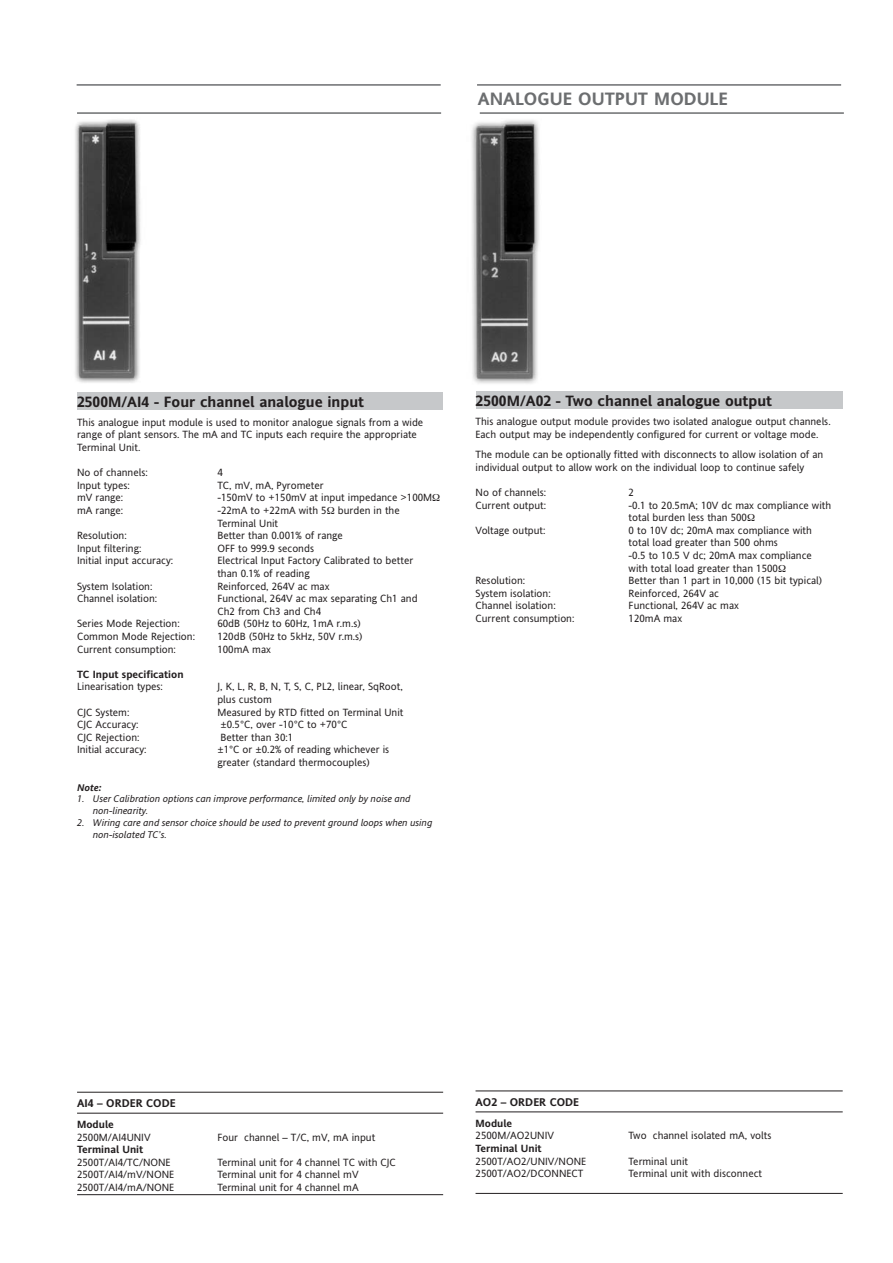
<style>
.page{position:relative;width:893px;height:1263px;background:#fff}
.page>*{position:absolute;margin:0;border:0;box-sizing:border-box;transform-origin:0 0}
.t1{font:700 18px "Invensys Andale";color:#6c6e70}
.t2{font:700 15px "Invensys Andale";color:#231f20}
.t3{font:700 11.25px "Invensys Andale";color:#231f20}
.t4{font:10.5px/12.6px "Invensys Andale";color:#231f20}
.t5{font:700 10.5px "Invensys Andale";color:#231f20}
.t6{font:italic 9.75px/11.7px "Invensys Andale";color:#231f20}
.t7{font:italic 700 9.75px "Invensys Andale";color:#231f20}
</style>
<div class="page">
<div style="left:476px;top:391px;width:367px;height:18px;background:#c6c8ca"></div>
<div style="left:78px;top:392px;width:365px;height:18px;background:#c6c8ca"></div>
<img style="left:471px;top:112px;width:68px;height:272px">
<hr style="left:476px;top:1090px;width:367px;height:1px;background:#231f20">
<hr style="left:476px;top:1111px;width:367px;height:1px;background:#231f20">
<hr style="left:476px;top:1193px;width:367px;height:1px;background:#231f20">
<img style="left:75px;top:84px;width:66px;height:299px">
<hr style="left:77px;top:1092px;width:366px;height:1px;background:#231f20">
<hr style="left:77px;top:1113px;width:366px;height:1px;background:#231f20">
<hr style="left:77px;top:1194px;width:366px;height:1px;background:#231f20">
<hr style="left:77px;top:84px;width:364px;height:2px;background:#6c6e70">
<hr style="left:477px;top:84px;width:364px;height:2px;background:#6c6e70">
<hr style="left:77px;top:112px;width:364px;height:2px;background:#6c6e70">
<hr style="left:480px;top:112px;width:364px;height:2px;background:#6c6e70">
<h1 class="t1" style="left:478px;top:92px;width:252px">ANALOGUE OUTPUT MODULE</h1>
<h2 class="t2" style="left:77px;top:396px;width:289px">2500M/AI4 - Four channel analogue input</h2>
<p class="t4" style="left:77px;top:417px;width:348px">This analogue input module is used to monitor analogue signals from a wide range of plant sensors. The mA and TC inputs each require the appropriate<br>Terminal Unit.</p>
<p class="t4" style="left:77px;top:467px;width:72px">No of channels:</p>
<p class="t4" style="left:217px;top:467px;width:7px">4</p>
<p class="t4" style="left:77px;top:480px;width:54px">Input types:</p>
<p class="t4" style="left:217px;top:480px;width:108px">TC, mV, mA, Pyrometer</p>
<p class="t4" style="left:77px;top:492px;width:48px">mV range:</p>
<p class="t4" style="left:217px;top:492px;width:216px">-150mV to +150mV at input impedance &gt;100M</p>
<p class="t4" style="left:77px;top:505px;width:48px">mA range:</p>
<p class="t4" style="left:217px;top:505px;width:184px">-22mA to +22mA with 5 burden in the<br>Terminal Unit</p>
<p class="t4" style="left:77px;top:530px;width:51px">Resolution:</p>
<p class="t4" style="left:217px;top:530px;width:127px">Better than 0.001% of range</p>
<p class="t4" style="left:77px;top:543px;width:66px">Input filtering:</p>
<p class="t4" style="left:217px;top:543px;width:98px">OFF to 999.9 seconds</p>
<p class="t4" style="left:77px;top:555px;width:98px">Initial input accuracy:</p>
<p class="t4" style="left:217px;top:555px;width:197px">Electrical Input Factory Calibrated to better than 0.1% of reading</p>
<p class="t4" style="left:77px;top:581px;width:77px">System Isolation:</p>
<p class="t4" style="left:217px;top:581px;width:114px">Reinforced, 264V ac max</p>
<p class="t4" style="left:77px;top:593px;width:82px">Channel isolation:</p>
<p class="t4" style="left:217px;top:593px;width:202px">Functional, 264V ac max separating Ch1 and<br>Ch2 from Ch3 and Ch4</p>
<p class="t4" style="left:77px;top:618px;width:104px">Series Mode Rejection:</p>
<p class="t4" style="left:217px;top:618px;width:145px">60dB (50Hz to 60Hz, 1mA r.m.s)</p>
<p class="t4" style="left:77px;top:631px;width:120px">Common Mode Rejection:</p>
<p class="t4" style="left:217px;top:631px;width:147px">120dB (50Hz to 5kHz, 50V r.m.s)</p>
<p class="t4" style="left:77px;top:644px;width:100px">Current consumption:</p>
<p class="t4" style="left:217px;top:644px;width:55px">100mA max</p>
<p class="t5" style="left:77px;top:670px;width:108px">TC Input specification</p>
<p class="t4" style="left:77px;top:681px;width:87px">Linearisation types:</p>
<p class="t4" style="left:217px;top:681px;width:187px">J, K, L, R, B, N, T, S, C, PL2, linear, SqRoot, plus custom</p>
<p class="t4" style="left:77px;top:707px;width:54px">CJC System:</p>
<p class="t4" style="left:217px;top:707px;width:188px">Measured by RTD fitted on Terminal Unit</p>
<p class="t4" style="left:77px;top:719px;width:63px">CJC Accuracy:</p>
<p class="t4" style="left:220px;top:719px;width:128px">±0.5°C, over -10°C to +70°C</p>
<p class="t4" style="left:77px;top:732px;width:64px">CJC Rejection:</p>
<p class="t4" style="left:220px;top:732px;width:74px">Better than 30:1</p>
<p class="t4" style="left:77px;top:744px;width:71px">Initial accuracy:</p>
<p class="t4" style="left:217px;top:744px;width:173px">±1°C or ±0.2% of reading whichever is greater (standard thermocouples)</p>
<p class="t7" style="left:77px;top:783px;width:26px">Note:</p>
<p class="t6" style="left:93px;top:794px;width:319px;text-indent:-16px">1. User Calibration options can improve performance, limited only by noise and non-linearity.</p>
<p class="t6" style="left:93px;top:817px;width:341px;line-height:12.3px;text-indent:-16px">2. Wiring care and sensor choice should be used to prevent ground loops when using non-isolated TC’s.</p>
<h2 class="t2" style="left:476px;top:395px;width:298px">2500M/A02 - Two channel analogue output</h2>
<p class="t4" style="left:476px;top:416px;width:357px">This analogue output module provides two isolated analogue output channels.<br>Each output may be independently configured for current or voltage mode.</p>
<p class="t4" style="left:476px;top:449px;width:349px">The module can be optionally fitted with disconnects to allow isolation of an individual output to allow work on the individual loop to continue safely</p>
<p class="t4" style="left:476px;top:487px;width:72px">No of channels:</p>
<p class="t4" style="left:629px;top:487px;width:7px">2</p>
<p class="t4" style="left:476px;top:500px;width:72px">Current output:</p>
<p class="t4" style="left:629px;top:500px;width:204px">-0.1 to 20.5mA; 10V dc max compliance with total burden less than 500</p>
<p class="t4" style="left:476px;top:525px;width:72px">Voltage output:</p>
<p class="t4" style="left:629px;top:525px;width:185px">0 to 10V dc; 20mA max compliance with total load greater than 500 ohms<br>-0.5 to 10.5 V dc; 20mA max compliance with total load greater than 1500</p>
<p class="t4" style="left:476px;top:575px;width:51px">Resolution:</p>
<p class="t4" style="left:629px;top:575px;width:195px">Better than 1 part in 10,000 (15 bit typical)</p>
<p class="t4" style="left:476px;top:588px;width:77px">System isolation:</p>
<p class="t4" style="left:629px;top:588px;width:92px">Reinforced, 264V ac</p>
<p class="t4" style="left:476px;top:601px;width:82px">Channel isolation:</p>
<p class="t4" style="left:629px;top:601px;width:112px">Functional, 264V ac max</p>
<p class="t4" style="left:476px;top:613px;width:100px">Current consumption:</p>
<p class="t4" style="left:629px;top:613px;width:55px">120mA max</p>
<p class="t3" style="left:77px;top:1099px;width:100px">AI4 – ORDER CODE</p>
<p class="t5" style="left:77px;top:1120px;width:38px">Module</p>
<p class="t4" style="left:77px;top:1132px;width:75px">2500M/AI4UNIV</p>
<p class="t4" style="left:217px;top:1132px;width:159px">Four channel – T/C, mV, mA input</p>
<p class="t5" style="left:77px;top:1146px;width:68px">Terminal Unit</p>
<p class="t4" style="left:77px;top:1157px;width:95px">2500T/AI4/TC/NONE</p>
<p class="t4" style="left:217px;top:1157px;width:180px">Terminal unit for 4 channel TC with CJC</p>
<p class="t4" style="left:77px;top:1170px;width:99px">2500T/AI4/mV/NONE</p>
<p class="t4" style="left:217px;top:1170px;width:143px">Terminal unit for 4 channel mV</p>
<p class="t4" style="left:77px;top:1182px;width:99px">2500T/AI4/mA/NONE</p>
<p class="t4" style="left:217px;top:1182px;width:143px">Terminal unit for 4 channel mA</p>
<p class="t3" style="left:476px;top:1098px;width:105px">AO2 – ORDER CODE</p>
<p class="t5" style="left:476px;top:1119px;width:38px">Module</p>
<p class="t4" style="left:476px;top:1130px;width:80px">2500M/AO2UNIV</p>
<p class="t4" style="left:629px;top:1130px;width:144px">Two channel isolated mA, volts</p>
<p class="t5" style="left:476px;top:1144px;width:68px">Terminal Unit</p>
<p class="t4" style="left:476px;top:1156px;width:112px">2500T/AO2/UNIV/NONE</p>
<p class="t4" style="left:629px;top:1156px;width:61px">Terminal unit</p>
<p class="t4" style="left:476px;top:1168px;width:109px">2500T/AO2/DCONNECT</p>
<p class="t4" style="left:629px;top:1168px;width:135px">Terminal unit with disconnect</p>
</div>
